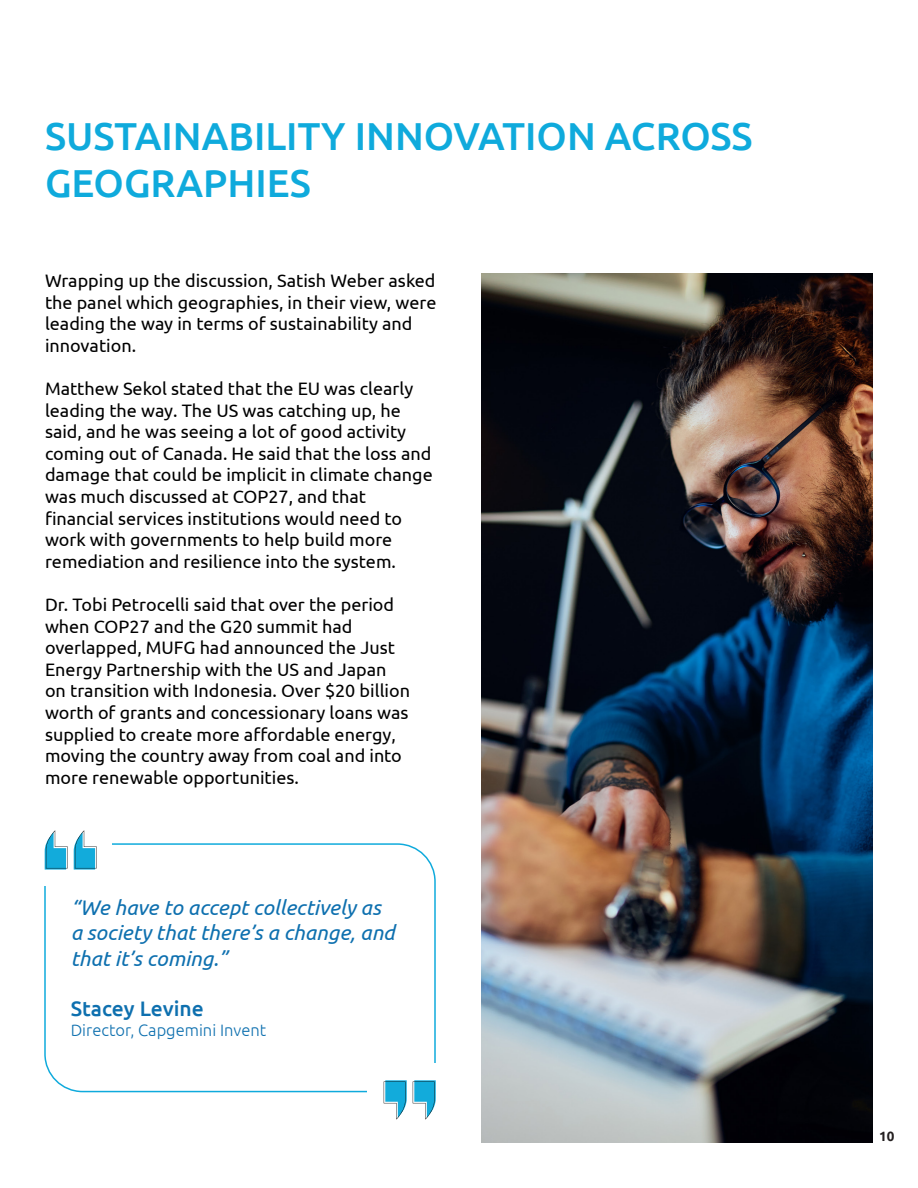
<style>
.page{position:relative;width:918px;height:1188px;background:#fff}
.page>*{position:absolute;margin:0;border:0;box-sizing:border-box;transform-origin:0 0}
.t1{font:500 39px "Ubuntu";color:#0faadc}
.t2{font:italic 21px/25.2px "Ubuntu";color:#0e70af}
.t3{font:500 21px "Ubuntu";color:#0e70af}
.t4{font:18px/21.6px "Ubuntu";color:#000}
.t5{font:300 16.5px "Ubuntu";color:#0e70af}
.page_number_whi{font:700 13.5px "Ubuntu";color:#231f20}
</style>
<div class="page">
<svg style="left:44px;top:843px;width:392px;height:250px"></svg>
<div style="left:28px;top:833px;width:33px;height:52px;background:#fff"></div>
<div style="left:34px;top:824px;width:78px;height:39px;background:#fff"></div>
<svg style="left:74px;top:830px;width:23px;height:40px"></svg>
<svg style="left:45px;top:830px;width:23px;height:40px"></svg>
<div style="left:368px;top:1072px;width:78px;height:53px;background:#fff"></div>
<div style="left:397px;top:1063px;width:78px;height:53px;background:#fff"></div>
<svg style="left:384px;top:1080px;width:23px;height:40px"></svg>
<svg style="left:413px;top:1080px;width:23px;height:40px"></svg>
<img style="left:482px;top:273px;width:391px;height:870px">
<p class="t1" style="left:45px;top:112px;width:709px">SUSTAINABILITY INNOVATION ACROSS</p>
<p class="t1" style="left:45px;top:159px;width:267px">GEOGRAPHIES</p>
<p class="t4" style="left:45px;top:269px;width:393px">Wrapping up the discussion, Satish Weber asked the panel which geographies, in their view, were leading the way in terms of sustainability and innovation.</p>
<p class="t4" style="left:45px;top:377px;width:389px">Matthew Sekol stated that the EU was clearly leading the way. The US was catching up, he said, and he was seeing a lot of good activity coming out of Canada. He said that the loss and damage that could be implicit in climate change was much discussed at COP27, and that</p>
<p class="t4" style="left:45px;top:507px;width:359px">financial services institutions would need to work with governments to help build more</p>
<p class="t4" style="left:45px;top:550px;width:352px">remediation and resilience into the system.</p>
<p class="t4" style="left:45px;top:593px;width:351px">Dr. Tobi Petrocelli said that over the period when COP27 and the G20 summit had</p>
<p class="t4" style="left:45px;top:636px;width:351px">overlapped, MUFG had announced the Just</p>
<p class="t4" style="left:45px;top:658px;width:367px">Energy Partnership with the US and Japan on transition with Indonesia. Over $20 billion worth of grants and concessionary loans was supplied to create more affordable energy, moving the country away from coal and into more renewable opportunities.</p>
<p class="t2" style="left:71px;top:894px;width:326px">“We have to accept collectively as a society that there’s a change, and that it’s coming.”</p>
<p class="t3" style="left:71px;top:995px;width:135px">Stacey Levine</p>
<p class="t5" style="left:71px;top:1020px;width:197px">Director, Capgemini Invent</p>
<p class="page_number_whi" style="left:879px;top:1128px;width:17px">10</p>
</div>
